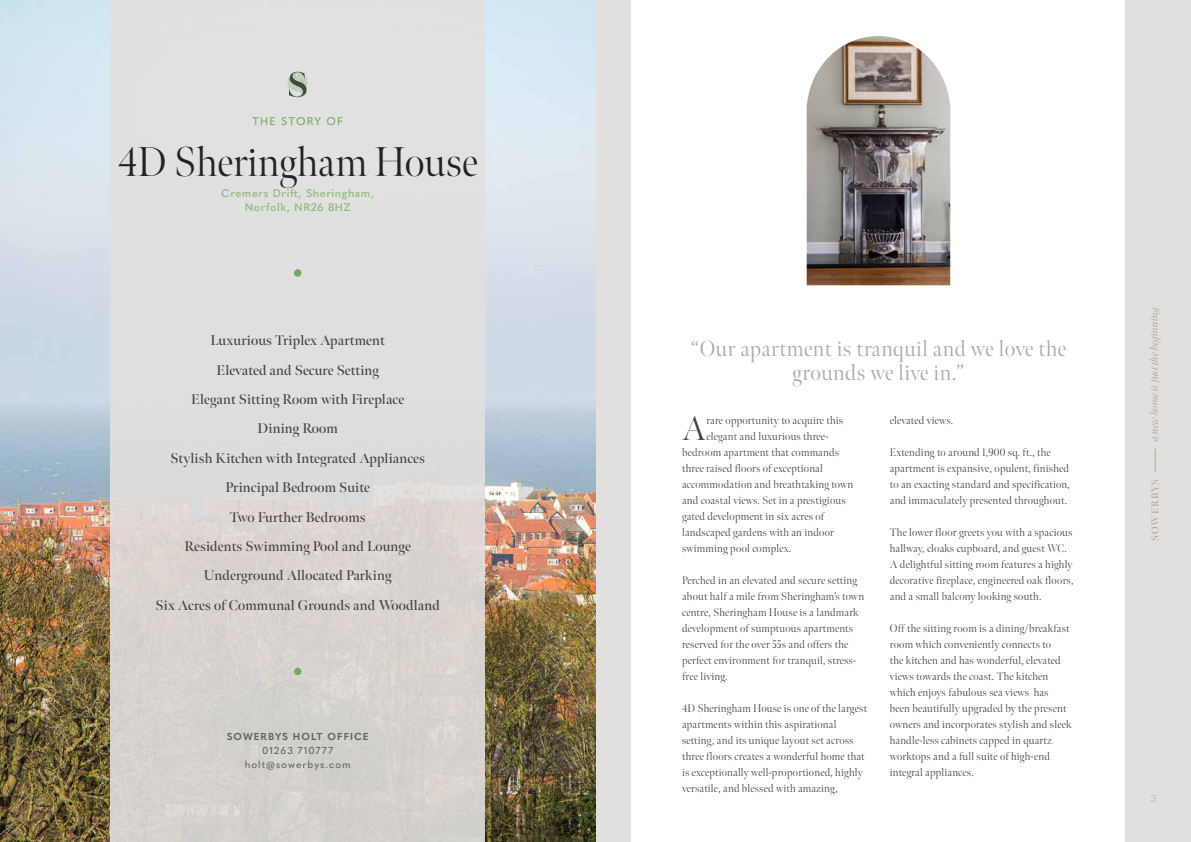
<style>
.page{position:relative;width:1191px;height:842px;background:#fff}
.page>*{position:absolute;margin:0;border:0;box-sizing:border-box;transform-origin:0 0}
.t1{font:300 41.5px "Meno Banner";color:#222223}
.t2{font:300 34px "Meno Banner";color:#434141}
.t3{font:300 22px/24px "Meno Banner";letter-spacing:.025em;color:#ada8a0;text-align:center}
.t4{font:600 14px/29.3px "Meno Banner";letter-spacing:.01em;color:#434141;text-align:center}
.t5{font:300 11px/16px "Meno Banner";letter-spacing:.02em;color:#434141}
.t6{font:600 11px/14px "Quasimoda";letter-spacing:.05em;color:#96ba81;text-align:center}
.t7{font:italic 11px "Meno Banner";letter-spacing:-.01em;color:#ada8a0}
.t8{font:500 11px "Quasimoda";letter-spacing:.1em;color:#76aa62}
.t9{font:500 10px/14px "Quasimoda";letter-spacing:.1em;color:#5e6662;text-align:center}
.t10{font:700 10px "Quasimoda";letter-spacing:.1em;color:#5e6662}
.t11{font:600 10px "Meno Banner";letter-spacing:.08em;color:#ada8a0}
.t12{font:300 10px "Quasimoda";color:#ada8a0}
</style>
<div class="page">
<div style="left:595px;top:0;width:596px;height:842px;background:#e2e0df"></div>
<svg style="left:1155px;top:449px;width:1px;height:22px"></svg>
<img style="left:0;top:0;width:595px;height:842px">
<div style="left:111px;top:0;width:374px;height:842px;background:linear-gradient(to bottom,#e4e5e6,#d4d0cc)"></div>
<div style="left:294px;top:269px;width:7px;height:8px;background:#76aa62;border-radius:50%"></div>
<div style="left:294px;top:668px;width:7px;height:7px;background:#76aa62;border-radius:50%"></div>
<svg style="left:287px;top:72px;width:21px;height:25px"></svg>
<div style="left:631px;top:0;width:494px;height:842px;background:#fff"></div>
<img style="left:806px;top:36px;width:144px;height:249px">
<p class="t8" style="left:252px;top:113px;width:92px">THE STORY OF</p>
<h1 class="t1" style="left:118px;top:137px;width:362px">4D Sheringham House</h1>
<p class="t6" style="left:221px;top:186px;width:154px">Cremers Drift, Sheringham,<br>Norfolk, NR26 8HZ</p>
<p class="t4" style="left:155px;top:326px;width:286px">Luxurious Triplex Apartment<br>Elevated and Secure Setting<br>Elegant Sitting Room with Fireplace<br>Dining Room<br>Stylish Kitchen with Integrated Appliances<br>Principal Bedroom Suite<br>Two Further Bedrooms<br>Residents Swimming Pool and Lounge<br>Underground Allocated Parking<br>Six Acres of Communal Grounds and Woodland</p>
<p class="t10" style="left:227px;top:728px;width:143px">SOWERBYS HOLT OFFICE</p>
<p class="t9" style="left:245px;top:742px;width:107px">01263 710777 holt@sowerbys.com</p>
<h3 class="t3" style="left:691px;top:337px;width:376px">“Our apartment is tranquil and we love the grounds we live in.”</h3>
<h2 class="t2" style="left:682px;top:407px;width:25px">A</h2>
<p class="t5" style="left:706px;top:412px;width:138px">rare opportunity to acquire this</p>
<p class="t5" style="left:706px;top:428px;width:123px">elegant and luxurious three-</p>
<p class="t5" style="left:682px;top:444px;width:159px">bedroom apartment that commands</p>
<p class="t5" style="left:682px;top:460px;width:142px">three raised floors of exceptional</p>
<p class="t5" style="left:682px;top:476px;width:173px">accommodation and breathtaking town</p>
<p class="t5" style="left:682px;top:492px;width:165px">and coastal views. Set in a prestigious</p>
<p class="t5" style="left:682px;top:508px;width:144px">gated development in six acres of</p>
<p class="t5" style="left:682px;top:524px;width:153px">landscaped gardens with an indoor</p>
<p class="t5" style="left:682px;top:540px;width:110px">swimming pool complex.</p>
<p class="t5" style="left:682px;top:572px;width:183px">Perched in an elevated and secure setting about half a mile from Sheringham’s town centre, Sheringham House is a landmark development of sumptuous apartments reserved for the over 55s and offers the perfect environment for tranquil, stress&shy;free living.</p>
<p class="t5" style="left:682px;top:700px;width:186px">4D Sheringham House is one of the largest apartments within this aspirational setting, and its unique layout set across three floors creates a wonderful home that is exceptionally well-proportioned, highly versatile, and blessed with amazing,</p>
<p class="t5" style="left:889px;top:412px;width:65px">elevated views.</p>
<p class="t5" style="left:889px;top:444px;width:182px">Extending to around 1,900 sq. ft., the apartment is expansive, opulent, finished to an exacting standard and specification, and immaculately presented throughout.</p>
<p class="t5" style="left:889px;top:524px;width:185px">The lower floor greets you with a spacious hallway, cloaks cupboard, and guest WC.<br>A delightful sitting room features a highly decorative fireplace, engineered oak floors, and a small balcony looking south.</p>
<p class="t5" style="left:889px;top:620px;width:183px">Off the sitting room is a dining/breakfast room which conveniently connects to<br>the kitchen and has wonderful, elevated views towards the coast. The kitchen which enjoys fabulous sea views has<br>been beautifully upgraded by the present owners and incorporates stylish and sleek handle-less cabinets capped in quartz worktops and a full suite of high-end integral appliances.</p>
<p class="t7" style="left:1147px;top:441px;width:138px;rotate:-90deg">a new home is just the beginning</p>
<p class="t11" style="left:1149px;top:541px;width:63px;rotate:-90deg">SOWERBYS</p>
<p class="t12" style="left:1150px;top:791px;width:7px">3</p>
</div>
